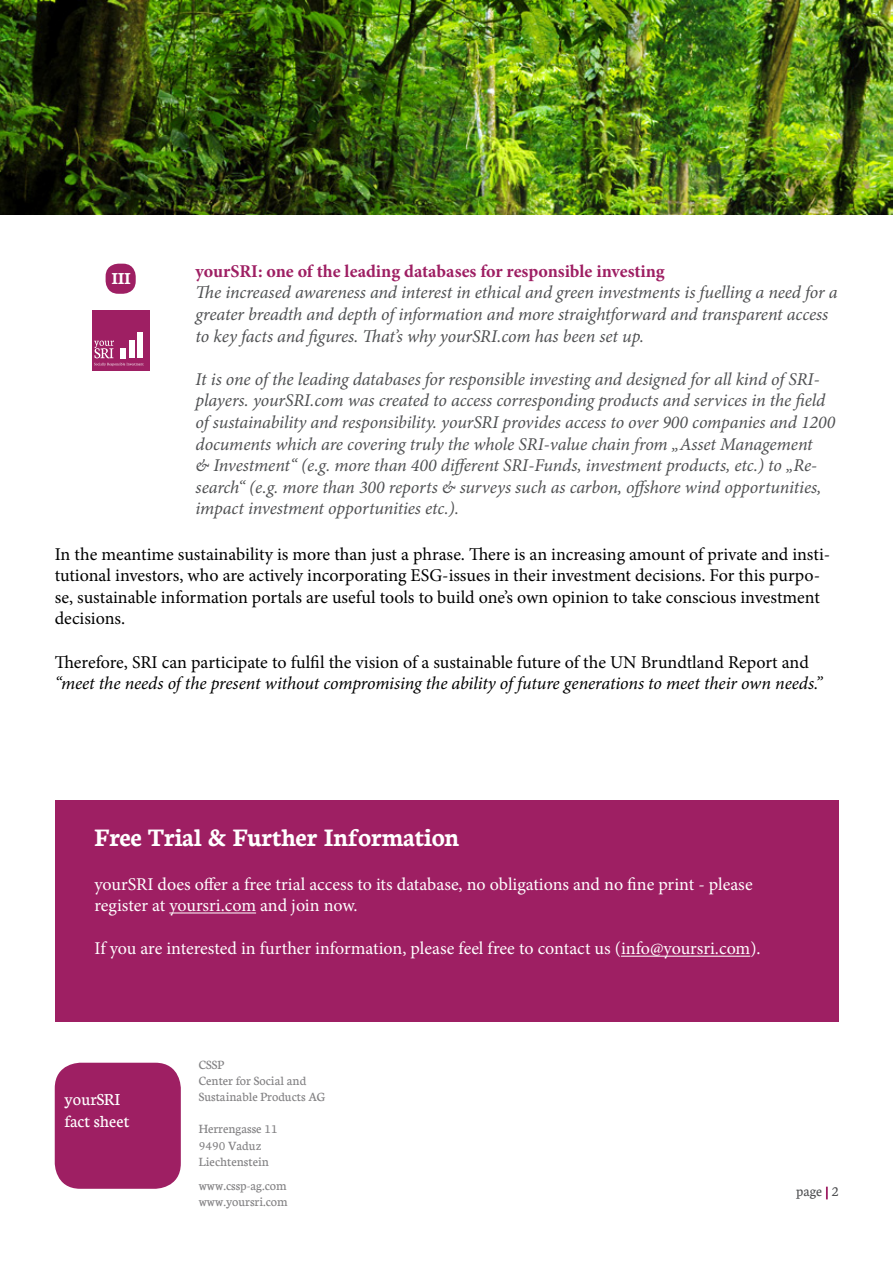
<style>
.page{position:relative;width:893px;height:1263px;background:#fff}
.page>*{position:absolute;margin:0;border:0;box-sizing:border-box;transform-origin:0 0}
.t1{font:700 27px "Neuton";color:#fff}
.t2{font:italic 18px/21.6px "Minion Pro";letter-spacing:-.01em;color:#4f5052}
.t3{font:18px/21.6px "Minion Pro";letter-spacing:-.005em;color:#000}
.t4{font:18px/21.6px "Minion Pro";color:#fff}
.t5{font:italic 18px "Minion Pro";letter-spacing:-.01em;color:#000}
.t6{font:700 18px "Minion Pro";color:#9e1f63}
.t7{font:18px/21.6px "Neuton";color:#fff}
.t8{font:700 18px "Neuton";color:#fff}
.t9{font:15px "Neuton";color:#4f5052}
.t10{font:13.5px/16.2px "Neuton";color:#828183}
</style>
<div class="page">
<img style="left:0;top:0;width:893px;height:215px">
<div style="left:106px;top:264px;width:30px;height:30px;background:#9e1f63;border-radius:13px"></div>
<div style="left:92px;top:310px;width:58px;height:61px;background:#9e1f63"></div>
<div style="left:129px;top:340px;width:5px;height:18px;background:#fff"></div>
<div style="left:138px;top:332px;width:5px;height:26px;background:#fff"></div>
<svg style="left:94px;top:341px;width:50px;height:25px"></svg>
<div style="left:55px;top:800px;width:783px;height:222px;background:#9e1f63"></div>
<svg style="left:826px;top:1187px;width:2px;height:12px"></svg>
<hr style="left:169px;top:912px;width:87px;height:1px;background:#fff">
<hr style="left:621px;top:956px;width:129px;height:1px;background:#fff">
<div style="left:55px;top:1063px;width:126px;height:126px;background:#9e1f63;border-radius:26px"></div>
<p class="t8" style="left:112px;top:267px;width:20px">III</p>
<p class="t6" style="left:196px;top:258px;width:471px">yourSRI: one of the leading databases for responsible investing</p>
<p class="t2" style="left:196px;top:282px;width:644px">The increased awareness and interest in ethical and green investments is fuelling a need for a greater breadth and depth of information and more straightforward and transparent access to key facts and figures. That’s why yourSRI.com has been set up.</p>
<p class="t2" style="left:196px;top:368px;width:641px">It is one of the leading databases for responsible investing and designed for all kind of SRI&shy;players. yourSRI.com was created to access corresponding products and services in the field of sustainability and responsibility. yourSRI provides access to over 900 companies and 1200 documents which are covering truly the whole SRI-value chain from „Asset Management<br>&amp; Investment“ (e.g. more than 400 different SRI-Funds, investment products, etc.) to „Re&shy;search“ (e.g. more than 300 reports &amp; surveys such as carbon, offshore wind opportunities, impact investment opportunities etc.).</p>
<p class="t3" style="left:55px;top:543px;width:777px">In the meantime sustainability is more than just a phrase. There is an increasing amount of private and insti&shy;tutional investors, who are actively incorporating ESG-issues in their investment decisions. For this purpo&shy;se, sustainable information portals are useful tools to build one’s own opinion to take conscious investment decisions.</p>
<p class="t3" style="left:55px;top:651px;width:756px">Therefore, SRI can participate to fulfil the vision of a sustainable future of the UN Brundtland Report and</p>
<p class="t5" style="left:55px;top:671px;width:769px">“meet the needs of the present without compromising the ability of future generations to meet their own needs.”</p>
<h1 class="t1" style="left:94px;top:820px;width:366px">Free Trial &amp; Further Information</h1>
<p class="t4" style="left:94px;top:873px;width:660px">yourSRI does offer a free trial access to its database, no obligations and no fine print - please register at yoursri.com and join now.</p>
<p class="t4" style="left:94px;top:938px;width:668px">If you are interested in further information, please feel free to contact us (info@yoursri.com).</p>
<p class="t7" style="left:65px;top:1088px;width:66px">yourSRI fact sheet</p>
<p class="t10" style="left:199px;top:1056px;width:128px">CSSP<br>Center for Social and<br>Sustainable Products AG</p>
<p class="t10" style="left:199px;top:1120px;width:80px">Herrengasse 11<br>9490 Vaduz<br>Liechtenstein</p>
<p class="t10" style="left:199px;top:1177px;width:90px">www.cssp-ag.com www.yoursri.com</p>
<p class="t9" style="left:796px;top:1182px;width:44px">page 2</p>
</div>
